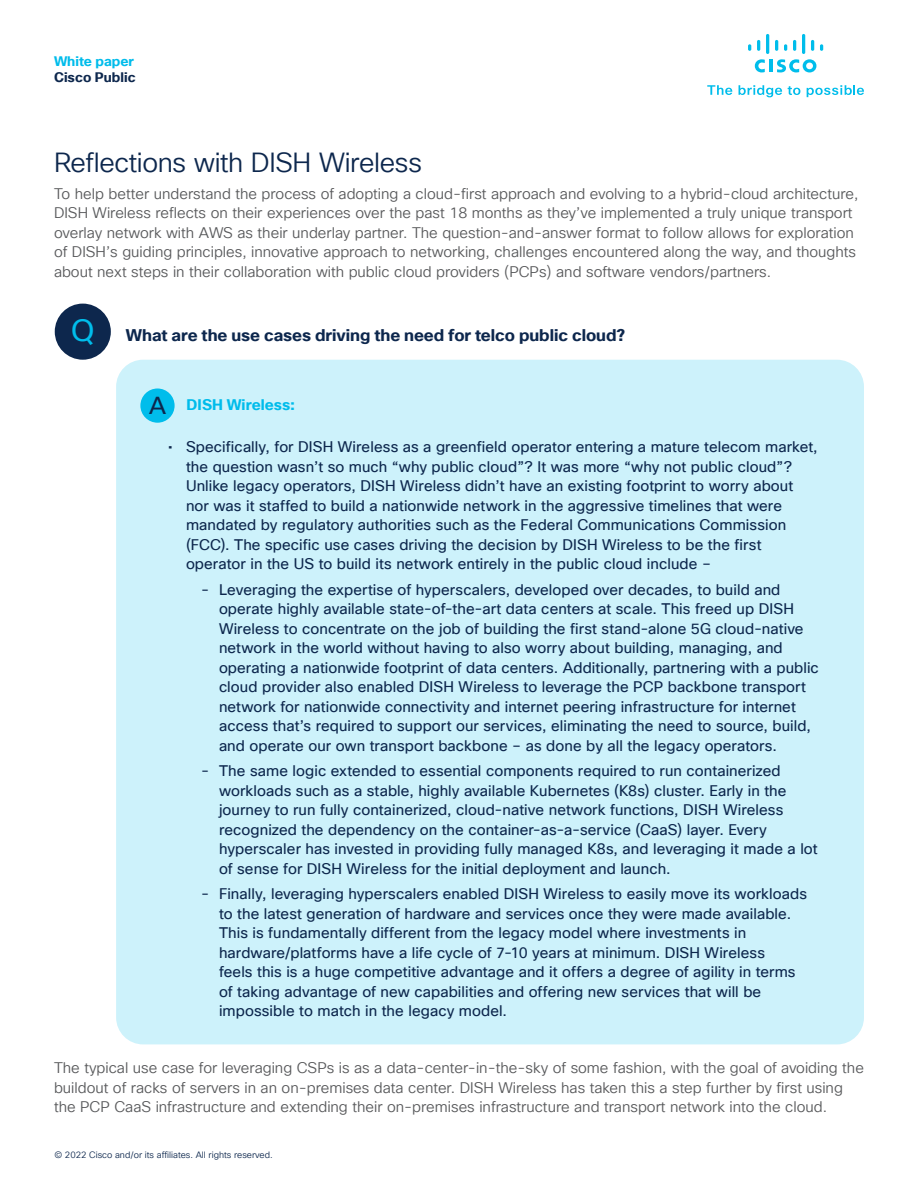
<style>
.page{position:relative;width:918px;height:1188px;background:#fff}
.page>*{position:absolute;margin:0;border:0;box-sizing:border-box;transform-origin:0 0}
.t1{font:30px "Cisco Sans TT";color:#00bdeb}
.t2{font:27px "Cisco Sans TT Light";letter-spacing:-.015em;color:#0d274d}
.t3{font:24px "Cisco Sans TT";color:#0d274d}
.t4{font:700 16.5px "Cisco Sans TT";letter-spacing:-.005em;color:#0d274d}
.t5{font:15px/19.5px "Cisco Sans TT";letter-spacing:.005em;color:#0d274d}
.t6{font:15px/19.5px "Cisco Sans TT Light";color:#58595b}
.t7{font:700 15px "Cisco Sans TT";letter-spacing:.005em;color:#00bceb}
.t8{font:700 13.5px "Cisco Sans TT";color:#0d274d}
.t9{font:700 13.5px "Cisco Sans TT";color:#00bceb}
.t10{font:9px "Cisco Sans TT Light";color:#0d274d}
</style>
<div class="page">
<svg style="left:707px;top:85px;width:25px;height:10px"></svg>
<svg style="left:739px;top:85px;width:43px;height:12px"></svg>
<svg style="left:788px;top:86px;width:12px;height:9px"></svg>
<svg style="left:807px;top:85px;width:57px;height:12px"></svg>
<hr style="left:769px;top:60px;width:4px;height:12px;background:#00bdeb">
<svg style="left:755px;top:59px;width:10px;height:13px"></svg>
<svg style="left:777px;top:59px;width:39px;height:13px"></svg>
<svg style="left:748px;top:44px;width:3px;height:7px"></svg>
<svg style="left:757px;top:40px;width:3px;height:11px"></svg>
<hr style="left:766px;top:34px;width:3px;height:20px;background:#00bdeb;border-radius:2px">
<svg style="left:775px;top:40px;width:3px;height:11px"></svg>
<svg style="left:784px;top:44px;width:3px;height:7px"></svg>
<svg style="left:793px;top:40px;width:3px;height:11px"></svg>
<hr style="left:802px;top:34px;width:3px;height:20px;background:#00bdeb;border-radius:2px">
<svg style="left:811px;top:40px;width:3px;height:11px"></svg>
<svg style="left:820px;top:44px;width:3px;height:7px"></svg>
<div style="left:116px;top:360px;width:748px;height:684px;background:#cdf2fb;border-radius:27px"></div>
<div style="left:55px;top:304px;width:56px;height:56px;background:#0d274d;border-radius:50%"></div>
<div style="left:140px;top:388px;width:35px;height:35px;background:#00bdeb;border-radius:50%"></div>
<p class="t9" style="left:54px;top:52px;width:82px">White paper</p>
<p class="t8" style="left:54px;top:69px;width:83px">Cisco Public</p>
<h2 class="t2" style="left:54px;top:145px;width:369px">Reflections with DISH Wireless</h2>
<p class="t6" style="left:54px;top:184px;width:806px">To help better understand the process of adopting a cloud-first approach and evolving to a hybrid-cloud architecture, DISH Wireless reflects on their experiences over the past 18 months as they’ve implemented a truly unique transport overlay network with AWS as their underlay partner. The question-and-answer format to follow allows for exploration of DISH’s guiding principles, innovative approach to networking, challenges encountered along the way, and thoughts about next steps in their collaboration with public cloud providers (PCPs) and software vendors/partners.</p>
<h1 class="t1" style="left:71px;top:311px;width:25px">Q</h1>
<p class="t4" style="left:126px;top:325px;width:501px">What are the use cases driving the need for telco public cloud?</p>
<h3 class="t3" style="left:149px;top:390px;width:18px">A</h3>
<p class="t7" style="left:187px;top:395px;width:110px">DISH Wireless:</p>
<p class="t5" style="left:186px;top:438px;width:633px;text-indent:-18px">• Specifically, for DISH Wireless as a greenfield operator entering a mature telecom market, the question wasn’t so much “why public cloud”? It was more “why not public cloud”?<br>Unlike legacy operators, DISH Wireless didn’t have an existing footprint to worry about nor was it staffed to build a nationwide network in the aggressive timelines that were mandated by regulatory authorities such as the Federal Communications Commission (FCC). The specific use cases driving the decision by DISH Wireless to be the first operator in the US to build its network entirely in the public cloud include –</p>
<p class="t5" style="left:219px;top:580px;width:601px;text-indent:-18px">- Leveraging the expertise of hyperscalers, developed over decades, to build and operate highly available state-of-the-art data centers at scale. This freed up DISH Wireless to concentrate on the job of building the first stand-alone 5G cloud-native network in the world without having to also worry about building, managing, and operating a nationwide footprint of data centers. Additionally, partnering with a public cloud provider also enabled DISH Wireless to leverage the PCP backbone transport network for nationwide connectivity and internet peering infrastructure for internet access that’s required to support our services, eliminating the need to source, build, and operate our own transport backbone – as done by all the legacy operators.</p>
<p class="t5" style="left:219px;top:762px;width:600px;text-indent:-18px">- The same logic extended to essential components required to run containerized workloads such as a stable, highly available Kubernetes (K8s) cluster. Early in the journey to run fully containerized, cloud-native network functions, DISH Wireless recognized the dependency on the container-as-a-service (CaaS) layer. Every hyperscaler has invested in providing fully managed K8s, and leveraging it made a lot of sense for DISH Wireless for the initial deployment and launch.</p>
<p class="t5" style="left:219px;top:885px;width:590px;text-indent:-18px">- Finally, leveraging hyperscalers enabled DISH Wireless to easily move its workloads to the latest generation of hardware and services once they were made available.<br>This is fundamentally different from the legacy model where investments in hardware/platforms have a life cycle of 7-10 years at minimum. DISH Wireless<br>feels this is a huge competitive advantage and it offers a degree of agility in terms of taking advantage of new capabilities and offering new services that will be impossible to match in the legacy model.</p>
<p class="t6" style="left:54px;top:1059px;width:812px">The typical use case for leveraging CSPs is as a data-center-in-the-sky of some fashion, with the goal of avoiding the buildout of racks of servers in an on-premises data center. DISH Wireless has taken this a step further by first using the PCP CaaS infrastructure and extending their on-premises infrastructure and transport network into the cloud.</p>
<p class="t10" style="left:54px;top:1149px;width:220px">© 2022 Cisco and/or its affiliates. All rights reserved.</p>
</div>
